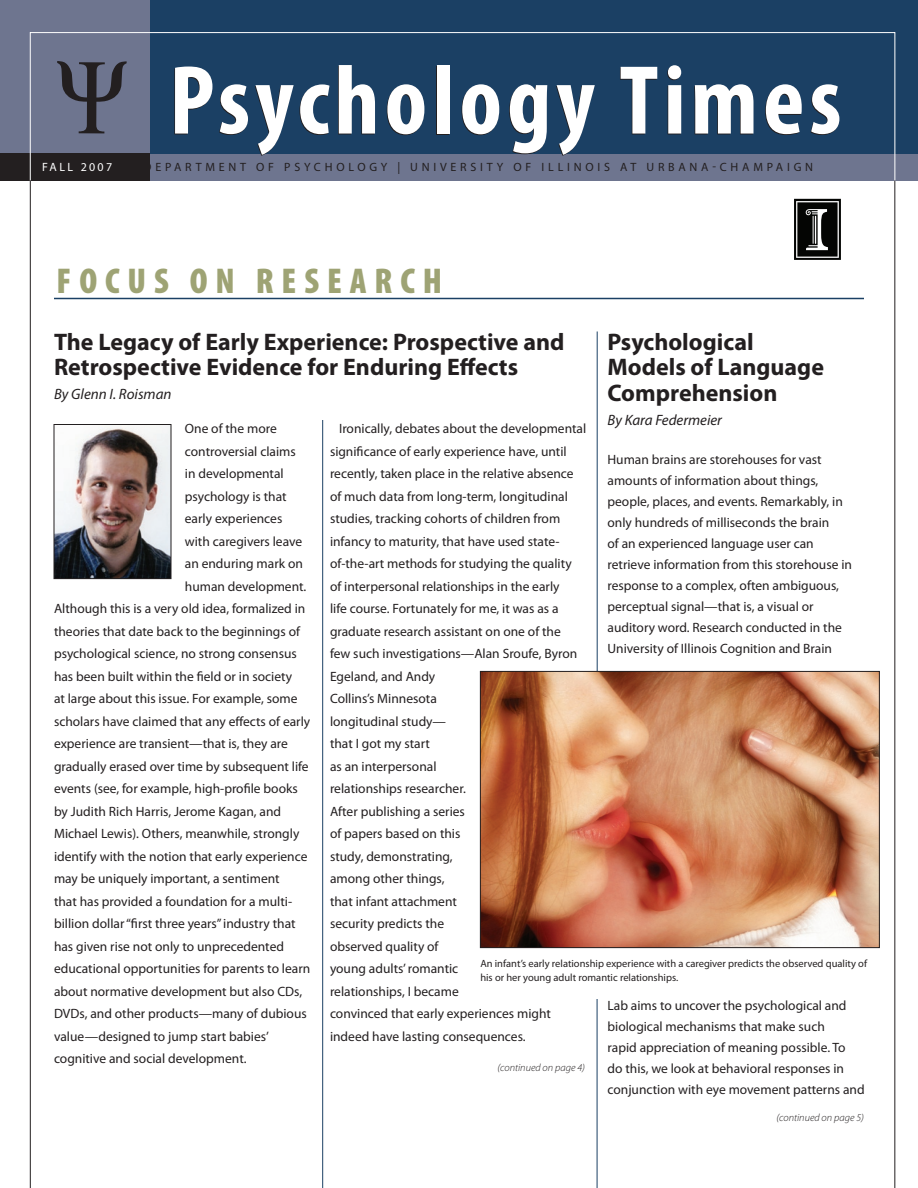
<style>
.page{position:relative;width:918px;height:1188px;background:#fff}
.page>*{position:absolute;margin:0;border:0;box-sizing:border-box;transform-origin:0 0}
.t1{font:900 condensed 36px "Myriad Pro";letter-spacing:.22em;color:#9ea374}
.t2{font:700 24px/25.5px "Myriad Pro";color:#231f20}
.t3{font:italic 15px "Myriad Pro";color:#231f20}
.t4{font:13.5px/22.5px "Myriad Pro";color:#231f20}
.t5{font:12px "Myriad Pro";letter-spacing:.315em;color:#231f20}
.t6{font:12px "Myriad Pro";letter-spacing:.19em;color:#fff}
.t7{font:10.5px/13.5px "Myriad Pro";color:#231f20}
.t8{font:italic 300 10.5px "Myriad Pro";color:#231f20}
</style>
<div class="page">
<hr style="left:597px;top:332px;width:1px;height:350px;background:#1b4064">
<hr style="left:322px;top:420px;width:1px;height:768px;background:#1b4064">
<div style="left:0;top:0;width:918px;height:181px;background:#6e758f"></div>
<div style="left:150px;top:0;width:768px;height:154px;background:#1b4064"></div>
<svg style="left:57px;top:61px;width:70px;height:72px"></svg>
<div style="left:0;top:154px;width:150px;height:27px;background:#231f20"></div>
<div style="left:30px;top:32px;width:865px;height:149px;border:1px solid #fff"></div>
<div style="left:436px;top:66px;width:13px;height:68px;background:#231f20"></div>
<svg style="left:174px;top:67px;width:38px;height:67px"></svg>
<svg style="left:219px;top:84px;width:29px;height:51px"></svg>
<svg style="left:255px;top:85px;width:39px;height:71px"></svg>
<svg style="left:300px;top:84px;width:29px;height:51px"></svg>
<svg style="left:338px;top:65px;width:37px;height:69px"></svg>
<svg style="left:387px;top:84px;width:37px;height:51px"></svg>
<div style="left:437px;top:65px;width:13px;height:69px;background:#fff"></div>
<svg style="left:462px;top:84px;width:37px;height:51px"></svg>
<svg style="left:509px;top:84px;width:38px;height:70px"></svg>
<svg style="left:556px;top:85px;width:39px;height:71px"></svg>
<svg style="left:620px;top:67px;width:37px;height:67px"></svg>
<svg style="left:667px;top:65px;width:14px;height:69px"></svg>
<svg style="left:694px;top:84px;width:60px;height:50px"></svg>
<svg style="left:765px;top:84px;width:37px;height:51px"></svg>
<svg style="left:811px;top:84px;width:28px;height:51px"></svg>
<img style="left:56px;top:426px;width:113px;height:151px">
<div style="left:54px;top:424px;width:117px;height:155px;border:1px solid #231f20"></div>
<hr style="left:54px;top:298px;width:810px;height:1px;background:#1b4064">
<hr style="left:894px;top:181px;width:1px;height:1007px;background:#231f20">
<hr style="left:30px;top:181px;width:1px;height:1007px;background:#231f20">
<svg style="left:794px;top:199px;width:47px;height:61px;background:#383937"></svg>
<img style="left:482px;top:673px;width:396px;height:273px">
<div style="left:480px;top:671px;width:400px;height:277px;border:1px solid #231f20"></div>
<hr style="left:597px;top:999px;width:1px;height:189px;background:#1b4064">
<p class="t6" style="left:42px;top:160px;width:72px">FALL 2007</p>
<p class="t5" style="left:144px;top:160px;width:406px">Depa rtment of P sychol ogy | University of Ill</p>
<p class="t5" style="left:567px;top:160px;width:247px">inois at Urba na -Cha mpa ign</p>
<h1 class="t1" style="left:57px;top:258px;width:387px">FOCUS ON RESEARCH</h1>
<h2 class="t2" style="left:54px;top:328px;width:512px">The Legacy of Early Experience: Prospective and<br>Retrospective Evidence for Enduring Effects</h2>
<p class="t3" style="left:54px;top:385px;width:119px">By Glenn I. Roisman</p>
<p class="t4" style="left:330px;top:417px;width:258px;text-indent:9px">I ronically, debates about the developmental significance of early experience have, until recently, taken place in the relative absence of much data from long-term, longitudinal studies, tracking cohorts of children from infancy to maturity, that have used state&shy;of-the-art methods for studying the quality of interpersonal relationships in the early<br>life course. Fortunately for me, it was as a graduate research assistant on one of the<br>few such investigations—Alan Sroufe, Byron<br>Egeland, and Andy<br>Collins’s Minnesota<br>longitudinal study—<br>that I got my start<br>as an interpersonal<br>relationships researcher.<br>After publishing a series<br>of papers based on this<br>study, demonstrating,<br>among other things,<br>that infant attachment<br>security predicts the<br>observed quality of<br>young adults’ romantic<br>relationships, I became<br>convinced that early experiences might indeed have lasting consequences.</p>
<h2 class="t2" style="left:608px;top:328px;width:218px">Psychological<br>Models of Language<br>Comprehension</h2>
<p class="t3" style="left:608px;top:410px;width:116px">By Kara Federmeier</p>
<p class="t4" style="left:608px;top:448px;width:246px;line-height:21px">Human brains are storehouses for vast amounts of information about things, people, places, and events. Remarkably, in only hundreds of milliseconds the brain<br>of an experienced language user can retrieve information from this storehouse in response to a complex, often ambiguous, perceptual signal—that is, a visual or auditory word. Research conducted in the University of I llinois Cognition and Brain</p>
<p class="t4" style="left:185px;top:417px;width:93px">One of the more</p>
<p class="t4" style="left:185px;top:440px;width:112px">controversial claims</p>
<p class="t4" style="left:185px;top:462px;width:100px">in developmental</p>
<p class="t4" style="left:185px;top:485px;width:103px">psychology is that</p>
<p class="t4" style="left:185px;top:507px;width:99px">early experiences</p>
<p class="t4" style="left:185px;top:530px;width:119px">with caregivers leave</p>
<p class="t4" style="left:185px;top:552px;width:120px">an enduring mark on</p>
<p class="t4" style="left:185px;top:575px;width:123px">human development.</p>
<p class="t4" style="left:54px;top:597px;width:253px">Although this is a very old idea, formalized in</p>
<p class="t4" style="left:54px;top:620px;width:248px">theories that date back to the beginnings of</p>
<p class="t4" style="left:54px;top:642px;width:244px">psychological science, no strong consensus</p>
<p class="t4" style="left:54px;top:665px;width:240px">has been built within the field or in society</p>
<p class="t4" style="left:54px;top:687px;width:245px">at large about this issue. For example, some</p>
<p class="t4" style="left:54px;top:710px;width:258px">scholars have claimed that any effects of early</p>
<p class="t4" style="left:54px;top:732px;width:235px">experience are transient—that is, they are</p>
<p class="t4" style="left:54px;top:755px;width:256px">gradually erased over time by subsequent life</p>
<p class="t4" style="left:54px;top:777px;width:245px">events (see, for example, high-profile books</p>
<p class="t4" style="left:54px;top:800px;width:229px">by Judith Rich Harris, Jerome Kagan, and</p>
<p class="t4" style="left:54px;top:822px;width:247px">Michael Lewis). Others, meanwhile, strongly</p>
<p class="t4" style="left:54px;top:845px;width:255px">identify with the notion that early experience</p>
<p class="t4" style="left:54px;top:867px;width:227px">may be uniquely important, a sentiment</p>
<p class="t4" style="left:54px;top:890px;width:240px">that has provided a foundation for a multi-</p>
<p class="t4" style="left:54px;top:912px;width:243px">billion dollar “first three years” industry that</p>
<p class="t4" style="left:54px;top:935px;width:232px">has given rise not only to unprecedented</p>
<p class="t4" style="left:54px;top:957px;width:258px">educational opportunities for parents to learn</p>
<p class="t4" style="left:54px;top:980px;width:250px">about normative development but also CDs,</p>
<p class="t4" style="left:54px;top:1002px;width:254px">DVDs, and other products—many of dubious</p>
<p class="t4" style="left:54px;top:1025px;width:216px">value—designed to jump start babies’</p>
<p class="t4" style="left:54px;top:1047px;width:194px">cognitive and social development.</p>
<p class="t7" style="left:480px;top:957px;width:388px">An infant’s early relationship experience with a caregiver predicts the observed quality of his or her young adult romantic relationships.</p>
<p class="t4" style="left:608px;top:994px;width:259px;line-height:21px">Lab aims to uncover the psychological and biological mechanisms that make such<br>rapid appreciation of meaning possible. To<br>do this, we look at behavioral responses in conjunction with eye movement patterns and</p>
<p class="t8" style="left:498px;top:1062px;width:89px">(continued on page 4)</p>
<p class="t8" style="left:777px;top:1111px;width:89px">(continued on page 5)</p>
</div>
